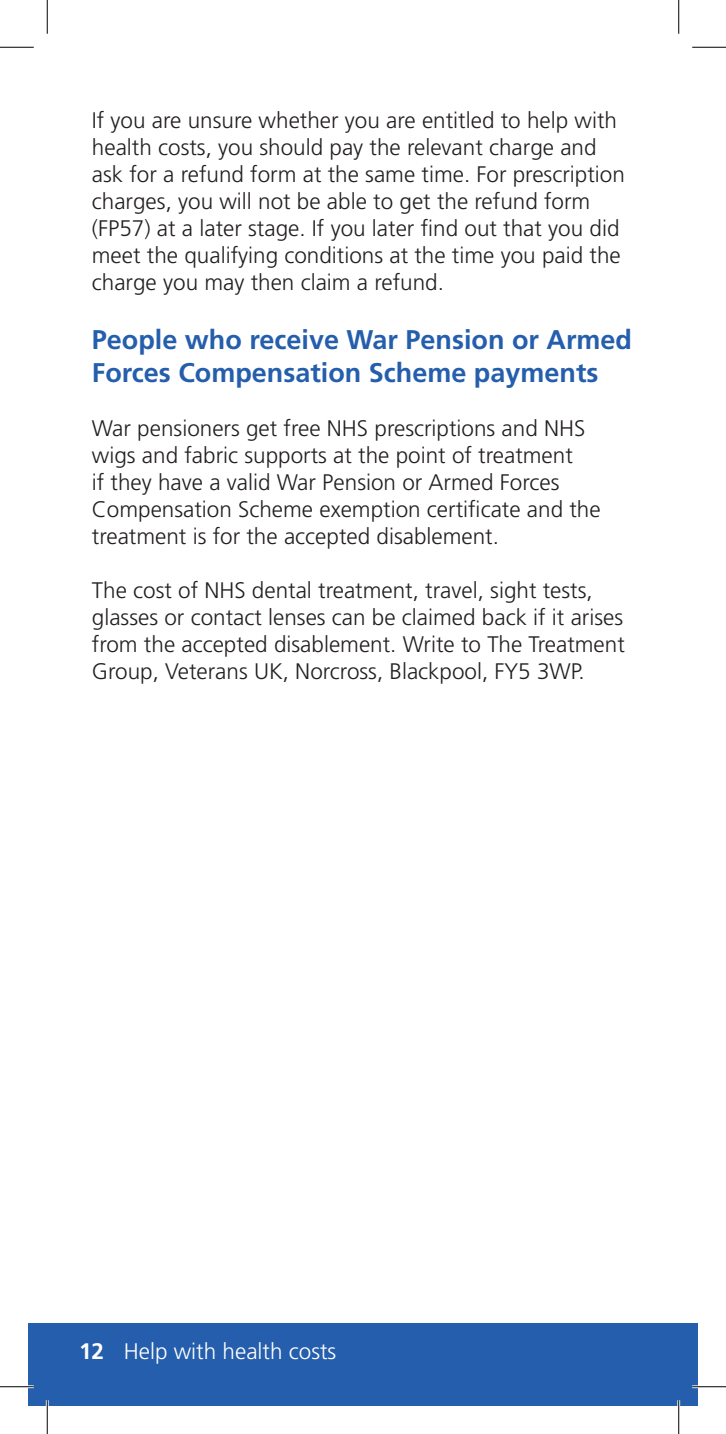
<style>
.page{position:relative;width:726px;height:1434px;background:#fff}
.page>*{position:absolute;margin:0;border:0;box-sizing:border-box;transform-origin:0 0}
.t1{font:700 27px/32.4px "Frutiger LT Std";color:#245eac}
.t2{font:300 22.5px/27px "Frutiger LT Std";color:#231f20}
.t3{font:300 22.5px "Frutiger LT Std";color:#fff}
.s1{font-weight:700}
</style>
<div class="page">
<div style="left:28px;top:1323px;width:670px;height:83px;background:#245eac"></div>
<hr style="left:0;top:1385px;width:34px;height:3px;background:#fff">
<hr style="left:692px;top:1385px;width:34px;height:3px;background:#fff">
<hr style="left:46px;top:1400px;width:3px;height:34px;background:#fff">
<hr style="left:677px;top:1400px;width:3px;height:34px;background:#fff">
<hr style="left:0;top:47px;width:34px;height:1px;background:#000">
<hr style="left:692px;top:47px;width:34px;height:1px;background:#000">
<hr style="left:0;top:1386px;width:34px;height:1px;background:#000">
<hr style="left:692px;top:1386px;width:34px;height:1px;background:#000">
<hr style="left:47px;top:0;width:1px;height:34px;background:#000">
<hr style="left:47px;top:1400px;width:1px;height:34px;background:#000">
<hr style="left:678px;top:0;width:1px;height:34px;background:#000">
<hr style="left:678px;top:1400px;width:1px;height:34px;background:#000">
<p class="t2" style="left:92px;top:107px;width:534px">If you are unsure whether you are entitled to help with health costs, you should pay the relevant charge and ask for a refund form at the same time. For prescription charges, you will not be able to get the refund form (FP57) at a later stage. If you later find out that you did meet the qualifying conditions at the time you paid the charge you may then claim a refund.</p>
<p class="t1" style="left:92px;top:324px;width:542px">People who receive War Pension or Armed<br>Forces Compensation Scheme payments</p>
<p class="t2" style="left:92px;top:415px;width:510px">War pensioners get free NHS prescriptions and NHS wigs and fabric supports at the point of treatment<br>if they have a valid War Pension or Armed Forces Compensation Scheme exemption certificate and the treatment is for the accepted disablement.</p>
<p class="t2" style="left:92px;top:577px;width:534px">The cost of NHS dental treatment, travel, sight tests, glasses or contact lenses can be claimed back if it arises from the accepted disablement. Write to The Treatment Group, Veterans UK, Norcross, Blackpool, FY5 3WP.</p>
<p class="t3" style="left:79px;top:1338px;width:259px"><span class="s1">12</span> Help with health costs</p>
</div>
